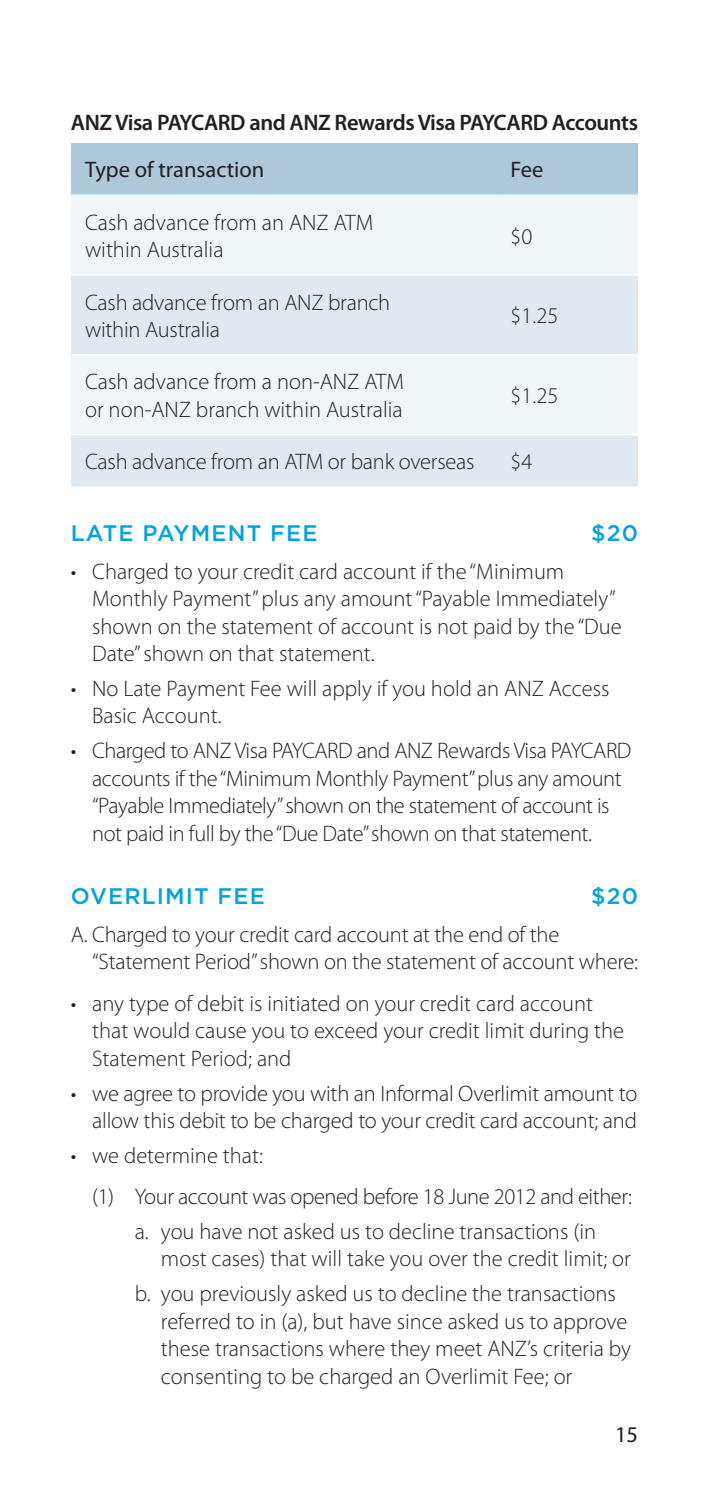
<style>
.page{position:relative;width:709px;height:1489px;background:#fff}
.page>*{position:absolute;margin:0;border:0;box-sizing:border-box;transform-origin:0 0}
.t1{font:300 22.5px/27.5px "Myriad Pro";color:#231f20}
.t2{font:300 22.5px/27.5px "Myriad Pro";letter-spacing:-.02em;color:#231f20}
.t3{font:600 22.5px "Myriad Pro";letter-spacing:-.02em;color:#231f20}
.t4{font:500 22.5px "Gotham";letter-spacing:.05em;color:#00a2e1}
.t5{font:22.5px "Myriad Pro";color:#231f20}
</style>
<div class="page">
<div style="left:71px;top:195px;width:425px;height:80px;background:#f0f5f8"></div>
<div style="left:496px;top:195px;width:142px;height:80px;background:#f0f5f8"></div>
<div style="left:71px;top:355px;width:425px;height:79px;background:#f0f5f8"></div>
<div style="left:496px;top:355px;width:142px;height:79px;background:#f0f5f8"></div>
<div style="left:71px;top:143px;width:425px;height:52px;background:#adc8d8"></div>
<div style="left:496px;top:143px;width:142px;height:52px;background:#adc8d8"></div>
<hr style="left:71px;top:194px;width:425px;height:2px;background:#fff">
<hr style="left:496px;top:194px;width:142px;height:2px;background:#fff">
<div style="left:71px;top:275px;width:425px;height:80px;background:#e0e9f0"></div>
<div style="left:496px;top:275px;width:142px;height:80px;background:#e0e9f0"></div>
<hr style="left:71px;top:274px;width:425px;height:2px;background:#fff">
<hr style="left:496px;top:274px;width:142px;height:2px;background:#fff">
<hr style="left:71px;top:354px;width:425px;height:1px;background:#fff">
<hr style="left:496px;top:354px;width:142px;height:1px;background:#fff">
<div style="left:71px;top:434px;width:425px;height:53px;background:#e0e9f0"></div>
<div style="left:496px;top:434px;width:142px;height:53px;background:#e0e9f0"></div>
<hr style="left:71px;top:434px;width:425px;height:1px;background:#fff">
<hr style="left:496px;top:434px;width:142px;height:1px;background:#fff">
<hr style="left:71px;top:486px;width:425px;height:1px;background:#fff">
<hr style="left:496px;top:486px;width:142px;height:1px;background:#fff">
<h4 class="t3" style="left:71px;top:108px;width:568px">ANZ Visa PAYCARD and ANZ Rewards Visa PAYCARD Accounts</h4>
<p class="t5" style="left:85px;top:156px;width:181px">Type of transaction</p>
<p class="t5" style="left:510px;top:156px;width:34px">Fee</p>
<p class="t1" style="left:85px;top:208px;width:289px">Cash advance from an ANZ ATM</p>
<p class="t1" style="left:510px;top:222px;width:23px">$0</p>
<p class="t1" style="left:85px;top:236px;width:140px">within Australia</p>
<p class="t1" style="left:85px;top:288px;width:307px">Cash advance from an ANZ branch within Australia</p>
<p class="t1" style="left:510px;top:302px;width:49px">$1.25</p>
<p class="t1" style="left:85px;top:368px;width:320px">Cash advance from a non-ANZ ATM</p>
<p class="t1" style="left:510px;top:382px;width:49px">$1.25</p>
<p class="t1" style="left:85px;top:395px;width:319px">or non-ANZ branch within Australia</p>
<p class="t1" style="left:85px;top:448px;width:391px">Cash advance from an ATM or bank overseas</p>
<p class="t1" style="left:510px;top:448px;width:23px">$4</p>
<h3 class="t4" style="left:71px;top:520px;width:248px">LATE PAYMENT FEE</h3>
<p class="t4" style="left:591px;top:520px;width:48px">$20</p>
<p class="t1" style="left:92px;top:557px;width:531px;text-indent:-21px">• Charged to your credit card account if the “Minimum Monthly Payment” plus any amount “Payable Immediately” shown on the statement of account is not paid by the “Due Date” shown on that statement.</p>
<p class="t1" style="left:92px;top:674px;width:519px;text-indent:-21px">• No Late Payment Fee will apply if you hold an ANZ Access<br>Basic Account.</p>
<p class="t2" style="left:92px;top:736px;width:541px;text-indent:-21px">• Charged to ANZ Visa PAYCARD and ANZ Rewards Visa PAYCARD accounts if the “Minimum Monthly Payment” plus any amount “Payable Immediately” shown on the statement of account is not paid in full by the “Due Date” shown on that statement.</p>
<h3 class="t4" style="left:71px;top:882px;width:195px">OVERLIMIT FEE</h3>
<p class="t4" style="left:591px;top:882px;width:48px">$20</p>
<p class="t1" style="left:71px;top:920px;width:490px">A. Charged to your credit card account at the end of the</p>
<p class="t1" style="left:92px;top:947px;width:547px">“Statement Period” shown on the statement of account where:</p>
<p class="t1" style="left:92px;top:989px;width:533px;text-indent:-21px">• any type of debit is initiated on your credit card account that would cause you to exceed your credit limit during the<br>Statement Period; and</p>
<p class="t1" style="left:71px;top:1078px;width:568px;text-align:right">• we agree to provide you with an Informal Overlimit amount to allow this debit to be charged to your credit card account; and</p>
<p class="t1" style="left:71px;top:1141px;width:7px">•</p>
<p class="t1" style="left:92px;top:1141px;width:172px">we determine that:</p>
<p class="t1" style="left:92px;top:1182px;width:24px">(1)</p>
<p class="t2" style="left:135px;top:1182px;width:498px">Your account was opened before 18 June 2012 and either:</p>
<p class="t1" style="left:161px;top:1217px;width:471px;text-indent:-26px">a. you have not asked us to decline transactions (in most cases) that will take you over the credit limit; or</p>
<p class="t1" style="left:161px;top:1279px;width:472px;text-indent:-26px">b. you previously asked us to decline the transactions referred to in (a), but have since asked us to approve these transactions where they meet ANZ’s criteria by consenting to be charged an Overlimit Fee; or</p>
<p class="t5" style="left:615px;top:1420px;width:25px">15</p>
</div>
